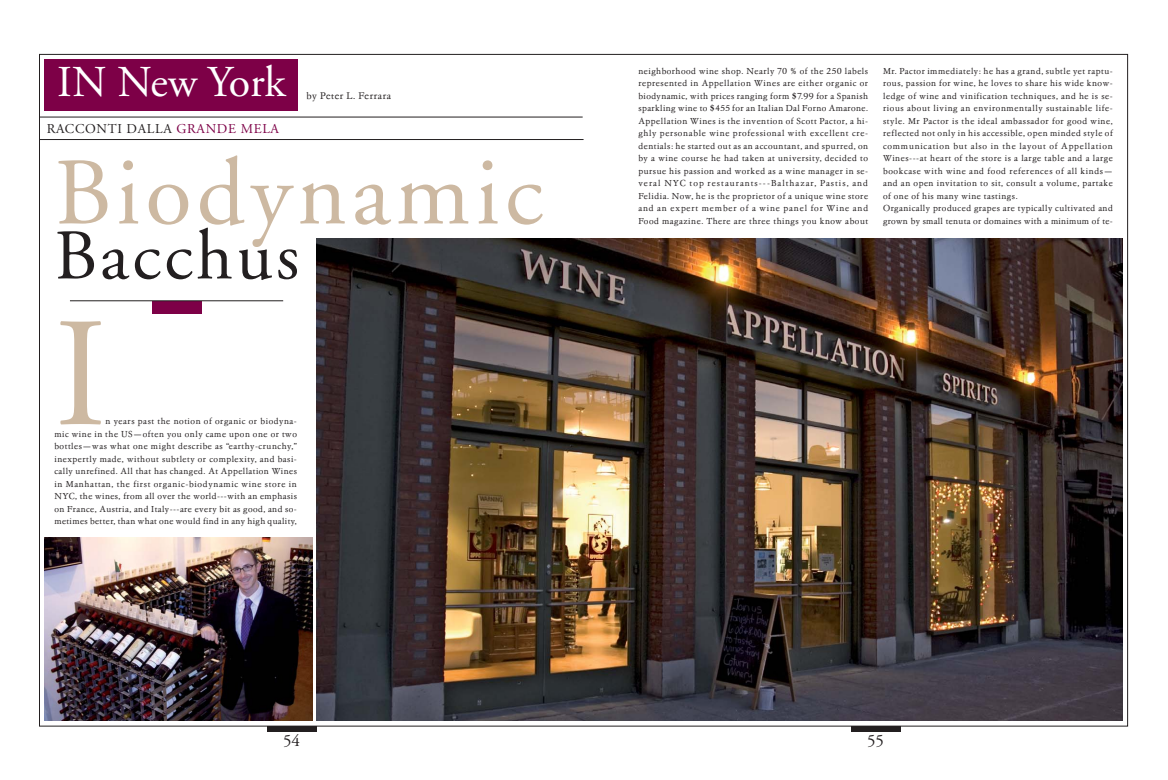
<style>
.page{position:relative;width:1168px;height:780px;background:#fff}
.page>*{position:absolute;margin:0;border:0;box-sizing:border-box;transform-origin:0 0}
.t1{font:155px "Adobe Garamond";color:#cdb9a2}
.t2{font:95px "Adobe Garamond";letter-spacing:.055em;color:#cdb9a2}
.t3{font:71px "Adobe Garamond";letter-spacing:.05em;color:#231f20}
.t4{font:44px "Adobe Garamond";letter-spacing:-.005em;color:#fff}
.t5{font:17px "Adobe Garamond";color:#231f20}
.t6{font:13.5px "Adobe Garamond";letter-spacing:.05em;color:#231f20}
.t7{font:10px "Garamond T Lgt H";letter-spacing:.055em;color:#231f20}
.t8{font:9px/12.5px "Garamond T Lgt H";letter-spacing:.055em;color:#231f20;text-align:justify}
.s1{color:#7d0047}
</style>
<div class="page">
<div style="left:267px;top:726px;width:49px;height:6px;background:#231f20"></div>
<div style="left:851px;top:726px;width:49px;height:6px;background:#231f20"></div>
<hr style="left:39px;top:139px;width:545px;height:1px;background:#231f20">
<hr style="left:39px;top:117px;width:544px;height:1px;background:#231f20">
<div style="left:45px;top:60px;width:253px;height:51px;background:#7d0047"></div>
<img style="left:317px;top:238px;width:805px;height:482px">
<div style="left:152px;top:301px;width:49px;height:13px;background:#7d0047"></div>
<hr style="left:70px;top:300px;width:213px;height:1px;background:#231f20">
<img style="left:45px;top:537px;width:268px;height:183px">
<h3 class="t4" style="left:57px;top:65px;width:230px">IN New York</h3>
<h3 class="t6" style="left:47px;top:124px;width:234px">RACCONTI DALLA <span class="s1">GRANDE MELA</span></h3>
<p class="t7" style="left:306px;top:92px;width:86px">by Peter L. Ferrara</p>
<h2 class="t2" style="left:54px;top:155px;width:490px">Biodynamic</h2>
<h3 class="t3" style="left:54px;top:227px;width:246px">Bacchus</h3>
<h1 class="t1" style="left:54px;top:312px;width:54px">I</h1>
<p class="t8" style="left:54px;top:415px;width:244px;text-indent:51px">n years past the notion of organic or biodyna&shy;mic wine in the US—often you only came upon one or two bottles—was what one might describe as “earthy-crunchy,” inexpertly made, without subtlety or complexity, and basi&shy;cally unrefined. All that has changed. At Appellation Wines in Manhattan, the first organic-biodynamic wine store in NYC, the wines, from all over the world---with an emphasis on France, Austria, and Italy---are every bit as good, and so&shy;metimes better, than what one would find in any high quality,</p>
<p class="t8" style="left:638px;top:65px;width:231px">neighborhood wine shop. Nearly 70 % of the 250 labels represented in Appellation Wines are either organic or biodynamic, with prices ranging form $7.99 for a Spanish sparkling wine to $455 for an Italian Dal Forno Amarone.<br>Appellation Wines is the invention of Scott Pactor, a hi&shy;ghly personable wine professional with excellent cre&shy;dentials: he started out as an accountant, and spurred, on by a wine course he had taken at university, decided to pursue his passion and worked as a wine manager in se&shy;veral NYC top restaurants---Balthazar, Pastis, and Felidia. Now, he is the proprietor of a unique wine store and an expert member of a wine panel for Wine and Food magazine. There are three things you know about</p>
<p class="t8" style="left:883px;top:65px;width:231px;text-align:left">Mr. Pactor immediately: he has a grand, subtle yet raptu&shy;rous, passion for wine, he loves to share his wide know&shy;ledge of wine and vinification techniques, and he is se&shy;rious about living an environmentally sustainable life&shy;style. Mr Pactor is the ideal ambassador for good wine, reflected not only in his accessible, open minded style of communication but also in the layout of Appellation Wines---at heart of the store is a large table and a large bookcase with wine and food references of all kinds— and an open invitation to sit, consult a volume, partake of one of his many wine tastings.<br>Organically produced grapes are typically cultivated and grown by small tenuta or domaines with a minimum of te-</p>
<h3 class="t5" style="left:283px;top:734px;width:18px">54</h3>
<h3 class="t5" style="left:867px;top:734px;width:18px">55</h3>
</div>
